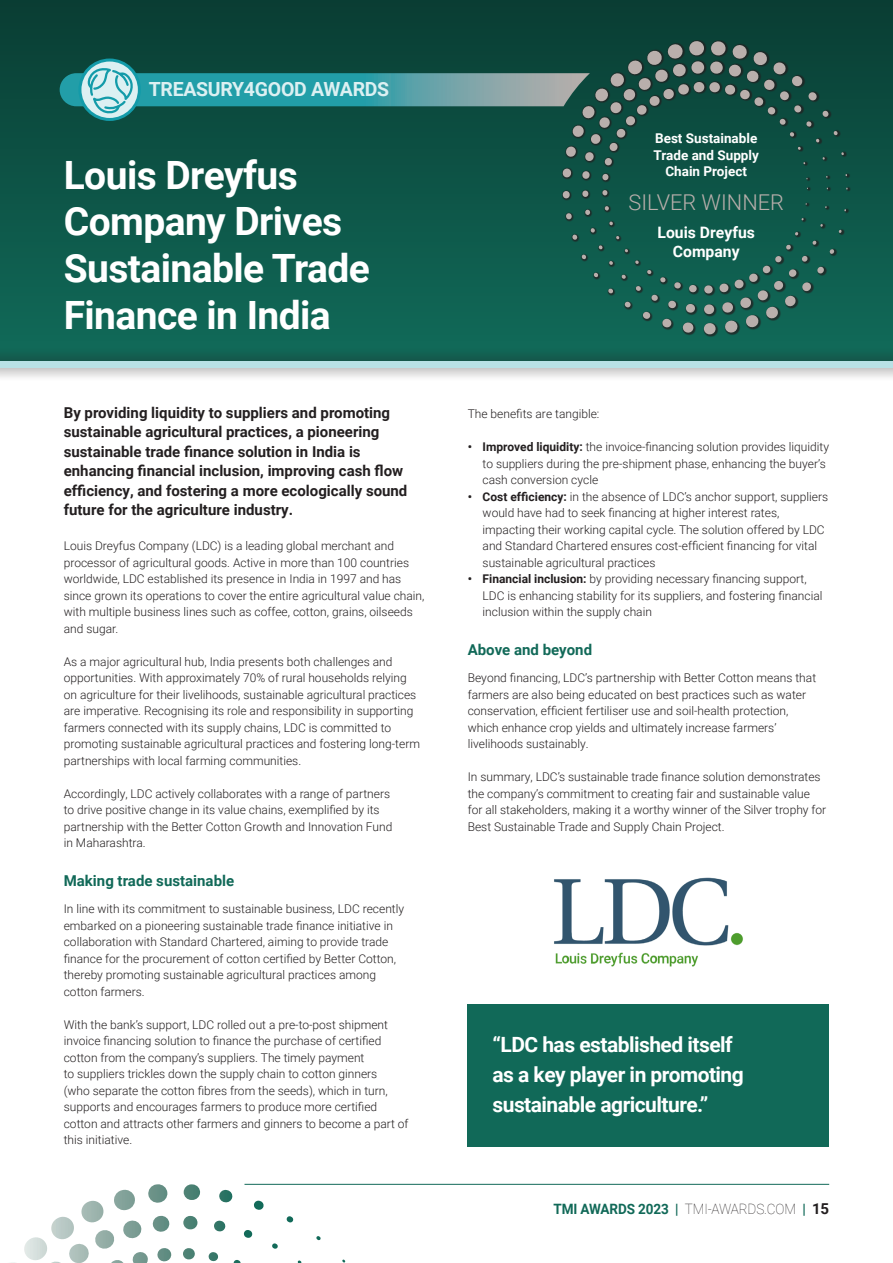
<style>
.page{position:relative;width:893px;height:1263px;background:#fff}
.page>*{position:absolute;margin:0;border:0;box-sizing:border-box;transform-origin:0 0}
.t1{font:700 39px/46.8px "Roboto";letter-spacing:-.015em;color:#fff}
.t2{font:300 21.75px "Roboto";color:#b9afac}
.t3{font:700 21px/30px "Roboto";letter-spacing:-.025em;color:#fff}
.t4{font:700 19.5px "Roboto";letter-spacing:-.015em;color:#dcf0f2}
.t5{font:700 15.75px/18.9px "Roboto";color:#fff;text-align:center}
.t6{font:700 15px/19.5px "Roboto";color:#231f20}
.t7{font:700 15px "Roboto";color:#116958}
.t8{font:700 14.25px "Roboto";letter-spacing:-.01em;color:#116958;scale:.95 1}
.t9{font:700 13.5px/16.2px "Roboto";color:#fff;text-align:center}
.t10{font:300 12px/16.5px "Roboto";color:#231f20}
.s1{font-weight:700}
.s2{font-weight:100;color:#231f20}
.s3{font-size:15px;color:#231f20}
</style>
<div class="page">
<hr style="left:244px;top:1184px;width:585px;height:1px;background:#116958">
<svg style="left:184px;top:1184px;width:16px;height:16px"></svg>
<svg style="left:219px;top:1189px;width:14px;height:14px"></svg>
<svg style="left:254px;top:1200px;width:10px;height:10px"></svg>
<svg style="left:286px;top:1216px;width:8px;height:7px"></svg>
<svg style="left:316px;top:1236px;width:5px;height:4px"></svg>
<svg style="left:183px;top:1248px;width:12px;height:11px"></svg>
<svg style="left:208px;top:1252px;width:10px;height:9px"></svg>
<svg style="left:233px;top:1260px;width:8px;height:3px"></svg>
<svg style="left:183px;top:1216px;width:15px;height:13px"></svg>
<svg style="left:214px;top:1220px;width:12px;height:12px"></svg>
<svg style="left:243px;top:1230px;width:10px;height:8px"></svg>
<svg style="left:272px;top:1243px;width:6px;height:6px"></svg>
<svg style="left:11px;top:1184px;width:160px;height:79px"></svg>
<div style="left:0;top:0;width:893px;height:342px;background:linear-gradient(to bottom,#093d33,#106857)"></div>
<div style="left:0;top:347px;width:893px;height:35px;background:#231f20;opacity:.75"></div>
<div style="left:0;top:361px;width:893px;height:7px;background:#b8e1e5"></div>
<div style="left:562px;top:40px;width:288px;height:297px;background:#231f20;opacity:.75"></div>
<svg style="left:829px;top:249px;width:5px;height:5px"></svg>
<svg style="left:817px;top:266px;width:7px;height:8px"></svg>
<svg style="left:682px;top:322px;width:12px;height:11px"></svg>
<svg style="left:662px;top:318px;width:10px;height:10px"></svg>
<svg style="left:642px;top:311px;width:9px;height:8px"></svg>
<svg style="left:624px;top:301px;width:7px;height:7px"></svg>
<svg style="left:608px;top:288px;width:5px;height:6px"></svg>
<svg style="left:594px;top:272px;width:4px;height:5px"></svg>
<svg style="left:581px;top:254px;width:5px;height:5px"></svg>
<svg style="left:572px;top:234px;width:5px;height:6px"></svg>
<svg style="left:566px;top:213px;width:6px;height:7px"></svg>
<svg style="left:563px;top:191px;width:7px;height:7px"></svg>
<div style="left:689px;top:41px;width:15px;height:15px;background:#b9afac;border-radius:7px"></div>
<svg style="left:795px;top:232px;width:3px;height:4px"></svg>
<svg style="left:786px;top:244px;width:5px;height:6px"></svg>
<svg style="left:689px;top:285px;width:8px;height:7px"></svg>
<svg style="left:674px;top:282px;width:7px;height:7px"></svg>
<svg style="left:660px;top:277px;width:6px;height:6px"></svg>
<svg style="left:647px;top:270px;width:5px;height:4px"></svg>
<svg style="left:635px;top:260px;width:4px;height:4px"></svg>
<svg style="left:609px;top:221px;width:4px;height:4px"></svg>
<svg style="left:605px;top:206px;width:4px;height:5px"></svg>
<svg style="left:602px;top:190px;width:5px;height:5px"></svg>
<div style="left:693px;top:82px;width:11px;height:10px;background:#b9afac;border-radius:5px"></div>
<svg style="left:812px;top:240px;width:5px;height:5px"></svg>
<svg style="left:704px;top:256px;width:107px;height:78px;background:#2c695d"></svg>
<svg style="left:686px;top:304px;width:9px;height:9px"></svg>
<svg style="left:668px;top:300px;width:8px;height:8px"></svg>
<svg style="left:651px;top:294px;width:7px;height:7px"></svg>
<svg style="left:636px;top:286px;width:5px;height:5px"></svg>
<svg style="left:621px;top:274px;width:5px;height:5px"></svg>
<svg style="left:609px;top:261px;width:4px;height:4px"></svg>
<svg style="left:598px;top:245px;width:5px;height:5px"></svg>
<svg style="left:590px;top:228px;width:5px;height:5px"></svg>
<svg style="left:585px;top:209px;width:5px;height:6px"></svg>
<svg style="left:582px;top:190px;width:6px;height:7px"></svg>
<div style="left:691px;top:61px;width:13px;height:13px;background:#b9afac;border-radius:6px"></div>
<svg style="left:709px;top:41px;width:135px;height:123px;background:#1d5247"></svg>
<div style="left:468px;top:1005px;width:361px;height:142px;background:#116958"></div>
<svg style="left:60px;top:44px;width:629px;height:136px;background:#206159"></svg>
<img style="left:554px;top:877px;width:189px;height:90px">
<h3 class="t4" style="left:149px;top:76px;width:242px">TREASURY4GOOD AWARDS</h3>
<h1 class="t1" style="left:64px;top:150px;width:308px">Louis Dreyfus<br>Company Drives<br>Sustainable Trade<br>Finance in India</h1>
<p class="t6" style="left:64px;top:402px;width:345px">By providing liquidity to suppliers and promoting sustainable agricultural practices, a pioneering sustainable trade finance solution in India is enhancing financial inclusion, improving cash flow efficiency, and fostering a more ecologically sound future for the agriculture industry.</p>
<p class="t10" style="left:64px;top:537px;width:362px">Louis Dreyfus Company (LDC) is a leading global merchant and processor of agricultural goods. Active in more than 100 countries worldwide, LDC established its presence in India in 1997 and has since grown its operations to cover the entire agricultural value chain, with multiple business lines such as coffee, cotton, grains, oilseeds and sugar.</p>
<p class="t10" style="left:64px;top:653px;width:358px">As a major agricultural hub, India presents both challenges and opportunities. With approximately 70% of rural households relying on agriculture for their livelihoods, sustainable agricultural practices are imperative. Recognising its role and responsibility in supporting farmers connected with its supply chains, LDC is committed to promoting sustainable agricultural practices and fostering long-term partnerships with local farming communities.</p>
<p class="t10" style="left:64px;top:785px;width:330px">Accordingly, LDC actively collaborates with a range of partners to drive positive change in its value chains, exemplified by its partnership with the Better Cotton Growth and Innovation Fund in Maharashtra.</p>
<p class="t7" style="left:64px;top:870px;width:172px">Making trade sustainable</p>
<p class="t10" style="left:64px;top:900px;width:342px">In line with its commitment to sustainable business, LDC recently embarked on a pioneering sustainable trade finance initiative in collaboration with Standard Chartered, aiming to provide trade finance for the procurement of cotton certified by Better Cotton, thereby promoting sustainable agricultural practices among cotton farmers.</p>
<p class="t10" style="left:64px;top:1016px;width:346px">With the bank’s support, LDC rolled out a pre-to-post shipment invoice financing solution to finance the purchase of certified cotton from the company’s suppliers. The timely payment<br>to suppliers trickles down the supply chain to cotton ginners<br>(who separate the cotton fibres from the seeds), which in turn, supports and encourages farmers to produce more certified cotton and attracts other farmers and ginners to become a part of this initiative.</p>
<p class="t9" style="left:654px;top:130px;width:107px">Best Sustainable<br>Trade and Supply<br>Chain Project</p>
<h2 class="t2" style="left:628px;top:187px;width:157px">SILVER WINNER</h2>
<h3 class="t5" style="left:657px;top:222px;width:99px">Louis Dreyfus<br>Company</h3>
<p class="t10" style="left:468px;top:405px;width:133px">The benefits are tangible:</p>
<p class="t10" style="left:483px;top:438px;width:348px;text-indent:-15px"><span class="s1">• Improved liquidity:</span> the invoice-financing solution provides liquidity to suppliers during the pre-shipment phase, enhancing the buyer’s cash conversion cycle</p>
<p class="t10" style="left:483px;top:488px;width:347px;text-indent:-15px"><span class="s1">• Cost efficiency:</span> in the absence of LDC’s anchor support, suppliers would have had to seek financing at higher interest rates, impacting their working capital cycle. The solution offered by LDC and Standard Chartered ensures cost-efficient financing for vital sustainable agricultural practices</p>
<p class="t10" style="left:483px;top:570px;width:341px;text-indent:-15px"><span class="s1">• Financial inclusion:</span> by providing necessary financing support,<br>LDC is enhancing stability for its suppliers, and fostering financial inclusion within the supply chain</p>
<p class="t7" style="left:468px;top:639px;width:126px">Above and beyond</p>
<p class="t10" style="left:468px;top:669px;width:350px">Beyond financing, LDC’s partnership with Better Cotton means that farmers are also being educated on best practices such as water conservation, efficient fertiliser use and soil-health protection, which enhance crop yields and ultimately increase farmers’ livelihoods sustainably.</p>
<p class="t10" style="left:468px;top:768px;width:360px">In summary, LDC’s sustainable trade finance solution demonstrates the company’s commitment to creating fair and sustainable value for all stakeholders, making it a worthy winner of the Silver trophy for Best Sustainable Trade and Supply Chain Project.</p>
<h3 class="t3" style="left:492px;top:1029px;width:253px">“LDC has established itself as a key player in promoting sustainable agriculture.”</h3>
<p class="t8" style="left:553px;top:1198px;width:292px">TMI AWARDS 2023 | <span class="s2">TMI-AWARDS.COM</span> | <span class="s3">15</span></p>
</div>
